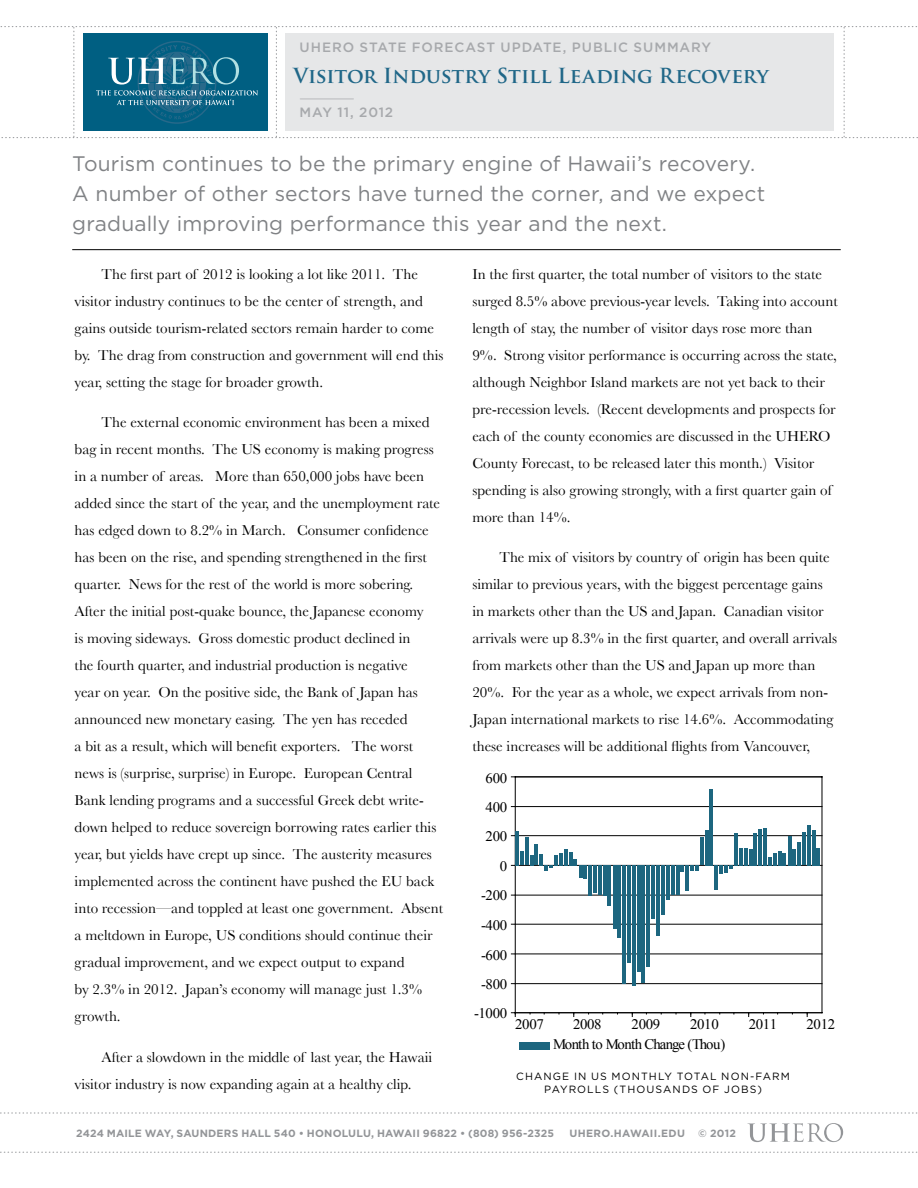
<style>
.page{position:relative;width:918px;height:1188px;background:#fff}
.page>*{position:absolute;margin:0;border:0;box-sizing:border-box;transform-origin:0 0}
.t1{font:21px/30px "Gotham";letter-spacing:.005em;color:#808285}
.t2{font:700 20.25px "Trajan Pro";letter-spacing:-.005em;color:#206788}
.t3{font:15px/27px "Baskerville";color:#000}
.t4{font:14.55px/29.5px "Times New Roman";letter-spacing:-.02em;color:#000;text-align:right}
.t5{font:14.55px "Times New Roman";letter-spacing:-.065em;color:#000}
.t6{font:500 13.5px "Gotham";letter-spacing:.06em;color:#a7a9ac}
.t7{font:700 10.5px "Gotham";letter-spacing:.015em;color:#939598}
.t8{font:10.5px/12.6px "Gotham";letter-spacing:.105em;color:#000}
</style>
<div class="page">
<svg style="left:747px;top:1123px;width:96px;height:19px"></svg>
<svg style="left:0;top:1113px;width:918px;height:1px"></svg>
<svg style="left:0;top:1152px;width:918px;height:1px"></svg>
<svg style="left:0;top:26px;width:918px;height:112px"></svg>
<hr style="left:72px;top:249px;width:769px;height:1px;background:#000">
<hr style="left:515px;top:806px;width:307px;height:1px;background:#000">
<hr style="left:515px;top:835px;width:307px;height:1px;background:#000">
<hr style="left:515px;top:865px;width:307px;height:1px;background:#000">
<hr style="left:515px;top:895px;width:307px;height:1px;background:#000">
<hr style="left:515px;top:924px;width:307px;height:1px;background:#000">
<hr style="left:515px;top:954px;width:307px;height:1px;background:#000">
<hr style="left:515px;top:983px;width:307px;height:1px;background:#000">
<hr style="left:515px;top:1012px;width:307px;height:1px;background:#000">
<hr style="left:515px;top:777px;width:307px;height:1px;background:#000">
<hr style="left:515px;top:777px;width:1px;height:236px;background:#000">
<hr style="left:822px;top:777px;width:1px;height:236px;background:#000">
<svg style="left:511px;top:1012px;width:5px;height:5px"></svg>
<hr style="left:817px;top:848px;width:3px;height:17px;background:#1d667f">
<hr style="left:812px;top:830px;width:4px;height:35px;background:#1d667f">
<hr style="left:807px;top:825px;width:3px;height:40px;background:#1d667f">
<hr style="left:802px;top:833px;width:4px;height:32px;background:#1d667f">
<hr style="left:798px;top:842px;width:3px;height:23px;background:#1d667f">
<hr style="left:792px;top:849px;width:4px;height:16px;background:#1d667f">
<hr style="left:788px;top:836px;width:3px;height:29px;background:#1d667f">
<svg style="left:783px;top:853px;width:3px;height:12px"></svg>
<hr style="left:778px;top:851px;width:3px;height:14px;background:#1d667f">
<svg style="left:768px;top:853px;width:8px;height:12px"></svg>
<hr style="left:763px;top:828px;width:4px;height:37px;background:#1d667f">
<hr style="left:758px;top:829px;width:4px;height:36px;background:#1d667f">
<hr style="left:754px;top:833px;width:3px;height:32px;background:#1d667f">
<hr style="left:749px;top:849px;width:4px;height:16px;background:#1d667f">
<hr style="left:744px;top:848px;width:3px;height:17px;background:#1d667f">
<hr style="left:739px;top:848px;width:3px;height:17px;background:#1d667f">
<hr style="left:734px;top:833px;width:4px;height:32px;background:#1d667f">
<svg style="left:720px;top:865px;width:13px;height:9px"></svg>
<hr style="left:715px;top:865px;width:3px;height:25px;background:#1d667f">
<hr style="left:709px;top:789px;width:4px;height:76px;background:#1d667f">
<hr style="left:705px;top:830px;width:3px;height:35px;background:#1d667f">
<hr style="left:700px;top:838px;width:4px;height:27px;background:#1d667f">
<svg style="left:691px;top:865px;width:8px;height:6px"></svg>
<hr style="left:686px;top:865px;width:3px;height:26px;background:#1d667f">
<svg style="left:681px;top:865px;width:3px;height:7px"></svg>
<hr style="left:676px;top:865px;width:3px;height:30px;background:#1d667f">
<hr style="left:671px;top:865px;width:4px;height:29px;background:#1d667f">
<hr style="left:666px;top:865px;width:4px;height:35px;background:#1d667f">
<hr style="left:661px;top:865px;width:3px;height:50px;background:#1d667f">
<hr style="left:656px;top:865px;width:4px;height:71px;background:#1d667f">
<hr style="left:652px;top:865px;width:3px;height:54px;background:#1d667f">
<hr style="left:646px;top:865px;width:4px;height:102px;background:#1d667f">
<hr style="left:641px;top:865px;width:4px;height:118px;background:#1d667f">
<hr style="left:637px;top:865px;width:4px;height:107px;background:#1d667f">
<hr style="left:632px;top:865px;width:4px;height:121px;background:#1d667f">
<hr style="left:627px;top:865px;width:4px;height:98px;background:#1d667f">
<hr style="left:623px;top:865px;width:3px;height:119px;background:#1d667f">
<hr style="left:618px;top:865px;width:3px;height:72px;background:#1d667f">
<hr style="left:613px;top:865px;width:3px;height:64px;background:#1d667f">
<hr style="left:608px;top:865px;width:3px;height:41px;background:#1d667f">
<hr style="left:603px;top:865px;width:4px;height:31px;background:#1d667f">
<hr style="left:598px;top:865px;width:3px;height:29px;background:#1d667f">
<hr style="left:593px;top:865px;width:3px;height:28px;background:#1d667f">
<hr style="left:589px;top:865px;width:3px;height:31px;background:#1d667f">
<hr style="left:583px;top:865px;width:4px;height:14px;background:#1d667f">
<svg style="left:569px;top:852px;width:13px;height:25px"></svg>
<hr style="left:564px;top:849px;width:3px;height:16px;background:#1d667f">
<svg style="left:559px;top:853px;width:3px;height:12px"></svg>
<hr style="left:554px;top:855px;width:4px;height:10px;background:#1d667f">
<svg style="left:540px;top:854px;width:13px;height:17px"></svg>
<hr style="left:535px;top:845px;width:3px;height:20px;background:#1d667f">
<svg style="left:530px;top:855px;width:3px;height:10px"></svg>
<hr style="left:525px;top:838px;width:3px;height:27px;background:#1d667f">
<hr style="left:520px;top:851px;width:4px;height:14px;background:#1d667f">
<hr style="left:515px;top:831px;width:4px;height:34px;background:#1d667f">
<div style="left:519px;top:1042px;width:30px;height:7px;background:#1d667f"></div>
<p class="t6" style="left:300px;top:40px;width:413px">UHERO STATE FORECAST U PDATE, PU BLIC SU MMARY</p>
<h2 class="t2" style="left:294px;top:63px;width:476px">Visitor Industry Still Leading Recovery</h2>
<p class="t6" style="left:300px;top:105px;width:95px">MAY 11, 2012</p>
<h1 class="t1" style="left:72px;top:148px;width:695px">Tourism continues to be the primary engine of Hawaii’s recovery.<br>A number of other sectors have turned the corner, and we expect gradually improving performance this year and the next.</h1>
<p class="t3" style="left:75px;top:260px;width:370px;text-indent:27px">The first part of 2012 is looking a lot like 2011. The visitor industry continues to be the center of strength, and gains outside tourism-related sectors remain harder to come by. The drag from construction and government will end this year, setting the stage for broader growth.</p>
<p class="t3" style="left:75px;top:409px;width:370px;text-indent:27px">The external economic environment has been a mixed bag in recent months. The US economy is making progress in a number of areas. More than 650,000 jobs have been added since the start of the year, and the unemployment rate has edged down to 8.2% in March. Consumer confidence has been on the rise, and spending strengthened in the first quarter. News for the rest of the world is more sobering.<br>After the initial post-quake bounce, the Japanese economy<br>is moving sideways. Gross domestic product declined in<br>the fourth quarter, and industrial production is negative<br>year on year. On the positive side, the Bank of Japan has announced new monetary easing. The yen has receded<br>a bit as a result, which will benefit exporters. The worst news is (surprise, surprise) in Europe. European Central Bank lending programs and a successful Greek debt write&shy;down helped to reduce sovereign borrowing rates earlier this year, but yields have crept up since. The austerity measures implemented across the continent have pushed the EU back into recession—and toppled at least one government. Absent a meltdown in Europe, US conditions should continue their gradual improvement, and we expect output to expand<br>by 2.3% in 2012. Japan’s economy will manage just 1.3% growth.</p>
<p class="t3" style="left:75px;top:1043px;width:359px;text-indent:27px">After a slowdown in the middle of last year, the Hawaii visitor industry is now expanding again at a healthy clip.</p>
<p class="t3" style="left:472px;top:260px;width:367px">In the first quarter, the total number of visitors to the state surged 8.5% above previous-year levels. Taking into account length of stay, the number of visitor days rose more than 9%. Strong visitor performance is occurring across the state, although Neighbor Island markets are not yet back to their pre-recession levels. (Recent developments and prospects for each of the county economies are discussed in the UHERO County Forecast, to be released later this month.) Visitor spending is also growing strongly, with a first quarter gain of more than 14%.</p>
<p class="t3" style="left:472px;top:544px;width:366px;text-indent:27px">The mix of visitors by country of origin has been quite similar to previous years, with the biggest percentage gains in markets other than the US and Japan. Canadian visitor arrivals were up 8.3% in the first quarter, and overall arrivals from markets other than the US and Japan up more than 20%. For the year as a whole, we expect arrivals from non-Japan international markets to rise 14.6%. Accommodating these increases will be additional flights from Vancouver,</p>
<p class="t4" style="left:474px;top:763px;width:35px">600<br>400<br>200<br>0 -200 -400 -600 -800 -1000</p>
<p class="t4" style="left:515px;top:1009px;width:30px">2007</p>
<p class="t4" style="left:573px;top:1009px;width:30px">2008</p>
<p class="t4" style="left:632px;top:1009px;width:30px">2009</p>
<p class="t4" style="left:690px;top:1009px;width:30px">2010</p>
<p class="t4" style="left:749px;top:1009px;width:30px">2011</p>
<p class="t4" style="left:807px;top:1009px;width:30px">2012</p>
<p class="t5" style="left:553px;top:1035px;width:174px">Month to Month Change (Thou)</p>
<p class="t8" style="left:544px;top:1070px;width:247px;text-indent:-28px">Change in US month ly Total Non-farm payrolls (Th ousa</p>
<p class="t8" style="left:673px;top:1082px;width:91px">nds of Jobs)</p>
<p class="t7" style="left:76px;top:1127px;width:479px">2424 MAILE WAY, SAUNDERS HALL 540 • HONOLULU, HAWAII 96822 • (808) 956-2325</p>
<p class="t7" style="left:570px;top:1127px;width:117px">UHERO.HAWAII.EDU</p>
<p class="t7" style="left:698px;top:1127px;width:39px">© 2012</p>
</div>
